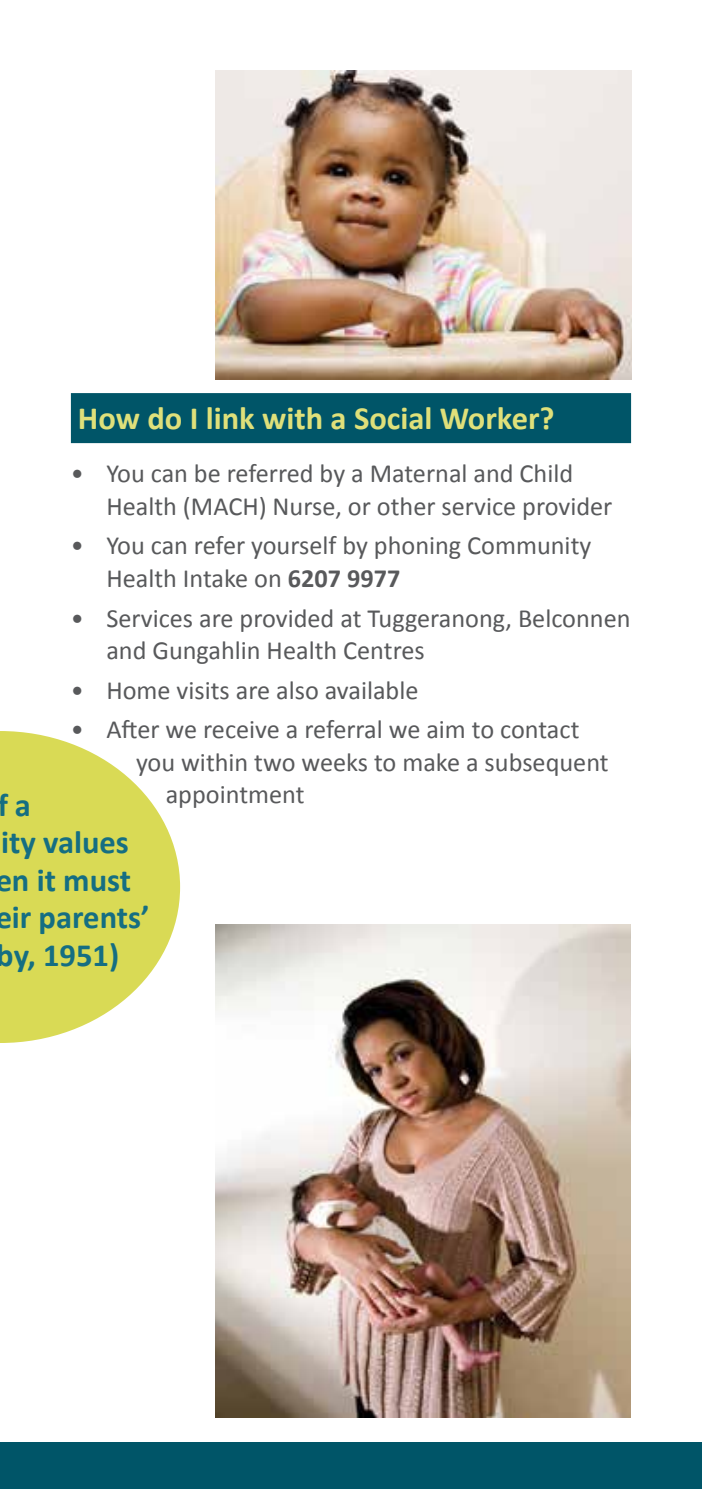
<style>
.page{position:relative;width:702px;height:1489px;background:#fff}
.page>*{position:absolute;margin:0;border:0;box-sizing:border-box;transform-origin:0 0}
.t1{font:700 32.5px/37.5px "Calibri";color:#156e82}
.t2{font:700 32.5px "Calibri";color:#dfe07a}
.t3{font:26.25px/32.5px "Calibri";color:#58595b}
.s1{font-weight:700}
</style>
<div class="page">
<div style="left:0;top:1442px;width:702px;height:46px;background:#005568"></div>
<div style="left:71px;top:393px;width:560px;height:50px;background:#005568"></div>
<img style="left:216px;top:924px;width:414px;height:493px">
<img style="left:216px;top:71px;width:415px;height:308px">
<svg style="left:0;top:731px;width:180px;height:311px;fill:#d9da55"></svg>
<p class="t2" style="left:78px;top:397px;width:478px">How do I link with a Social Worker?</p>
<p class="t3" style="left:106px;top:456px;width:507px;text-indent:-35px">• You can be referred by a Maternal and Child<br>Health (MACH) Nurse, or other service provider</p>
<p class="t3" style="left:106px;top:528px;width:486px;text-indent:-35px">• You can refer yourself by phoning Community<br>Health Intake on <span class="s1">6207 9977</span></p>
<p class="t3" style="left:106px;top:600px;width:525px;text-indent:-35px">• Services are provided at Tuggeranong, Belconnen and Gungahlin Health Centres</p>
<p class="t3" style="left:71px;top:672px;width:349px">• Home visits are also available</p>
<p class="t3" style="left:71px;top:712px;width:510px">• After we receive a referral we aim to contact</p>
<p class="t3" style="left:136px;top:744px;width:474px">you within two weeks to make a subsequent</p>
<p class="t3" style="left:166px;top:777px;width:140px">appointment</p>
<p class="t1" style="left:-5px;top:784px;width:156px">f a<br>ity values en it must eir parents’ by, 1951)</p>
</div>
